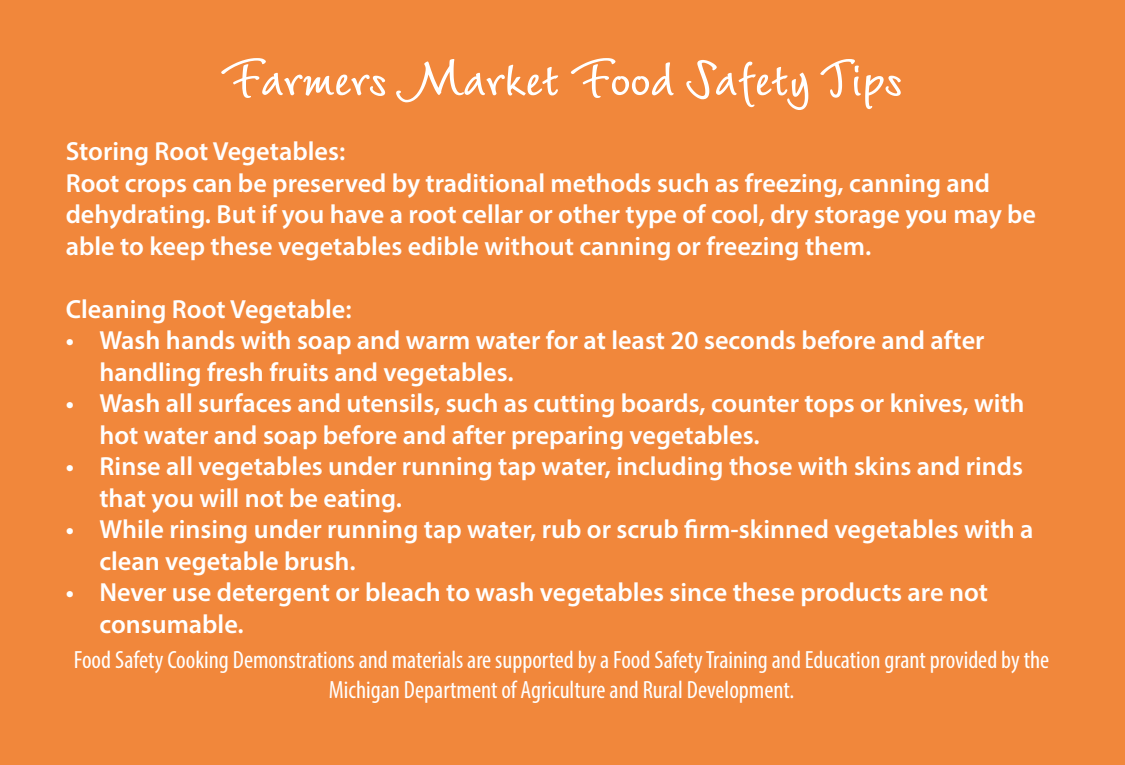
<style>
.page{position:relative;width:1125px;height:765px;background:#f1873b}
.page>*{position:absolute;margin:0;border:0;box-sizing:border-box;transform-origin:0 0}
.t1{font:700 60px "LT Wiesbaden Swing";color:#fff}
.t2{font:600 26.25px/31.5px "Myriad Pro";color:#fff}
.t3{font:condensed 25px/30px "Myriad Pro";color:#fff;text-align:center}
</style>
<div class="page">
<p class="t1" style="left:221px;top:38px;width:683px">Farmers Market Food Safety Tips</p>
<p class="t2" style="left:66px;top:135px;width:281px">Storing Root Vegetables:</p>
<p class="t2" style="left:66px;top:166px;width:972px">Root crops can be preserved by traditional methods such as freezing, canning and dehydrating. But if you have a root cellar or other type of cool, dry storage you may be able to keep these vegetables edible without canning or freezing them.</p>
<p class="t2" style="left:66px;top:292px;width:287px">Cleaning Root Vegetable:</p>
<p class="t2" style="left:99px;top:324px;width:887px;text-indent:-34px">• Wash hands with soap and warm water for at least 20 seconds before and after handling fresh fruits and vegetables.</p>
<p class="t2" style="left:99px;top:387px;width:927px;text-indent:-34px">• Wash all surfaces and utensils, such as cutting boards, counter tops or knives, with hot water and soap before and after preparing vegetables.</p>
<p class="t2" style="left:99px;top:450px;width:925px;text-indent:-34px">• Rinse all vegetables under running tap water, including those with skins and rinds that you will not be eating.</p>
<p class="t2" style="left:99px;top:513px;width:936px;text-indent:-34px">• While rinsing under running tap water, rub or scrub firm-skinned vegetables with a clean vegetable brush.</p>
<p class="t2" style="left:99px;top:576px;width:890px;text-indent:-34px">• Never use detergent or bleach to wash vegetables since these products are not consumable.</p>
<p class="t3" style="left:74px;top:644px;width:977px">Food Safety Cooking Demonstrations and materials are supported by a Food Safety Training and Education grant provided by the<br>Michigan Department of Agriculture and Rural Development.</p>
</div>
